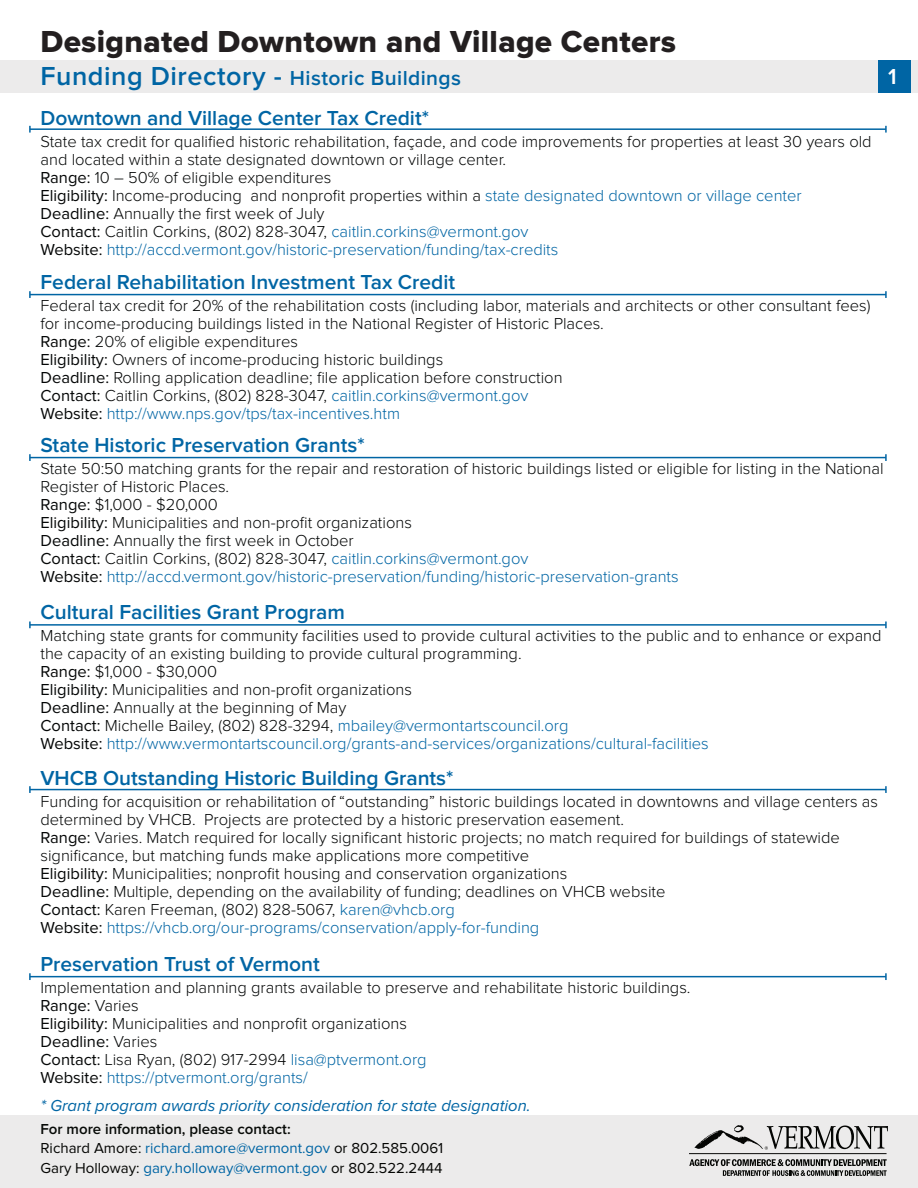
<style>
.page{position:relative;width:918px;height:1188px;background:#fff}
.page>*{position:absolute;margin:0;border:0;box-sizing:border-box;transform-origin:0 0}
.t1{font:31.5px "Proxima Nova Extrabld";letter-spacing:.01em;color:#231f20}
.t2{font:600 27px "Proxima Nova";letter-spacing:.02em;color:#0065a4}
.t3{font:600 22.5px "Proxima Nova";color:#fff}
.Body_1{font:600 21px "Proxima Nova";color:#0065a4}
.Main_Body{font:300 16.5px/18px "Proxima Nova";color:#040606}
.Main_Body-2{font:300 16.5px "Proxima Nova";color:#0065a4}
.Body_1-2{font:italic 16.5px "Proxima Nova";color:#0065a4}
.Main_Body-3{font:16.5px "Proxima Nova";color:#040606}
.t4{font:15px "Proxima Nova";color:#040503}
.t5{font:600 15px "Proxima Nova";color:#070a07}
.s1{font-size:21px}
.s2{font-weight:400}
.s3{color:#0065a4}
.s4{font-weight:400;color:#040606}
.s5{color:#040606}
.s6{font-weight:300}
</style>
<div class="page">
<div style="left:0;top:61px;width:918px;height:32px;background:#ecebeb"></div>
<div style="left:0;top:1116px;width:918px;height:72px;background:#ecebeb"></div>
<svg style="left:694px;top:1125px;width:194px;height:25px"></svg>
<hr style="left:689px;top:1153px;width:198px;height:1px;background:#040503">
<svg style="left:689px;top:1159px;width:198px;height:17px"></svg>
<hr style="left:30px;top:294px;width:856px;height:1px;background:#0065a4">
<svg style="left:29px;top:291px;width:2px;height:7px"></svg>
<svg style="left:885px;top:291px;width:2px;height:7px"></svg>
<hr style="left:30px;top:128px;width:856px;height:2px;background:#0065a4">
<svg style="left:29px;top:126px;width:2px;height:7px"></svg>
<svg style="left:885px;top:126px;width:2px;height:7px"></svg>
<hr style="left:30px;top:457px;width:856px;height:1px;background:#0065a4">
<svg style="left:29px;top:454px;width:2px;height:7px"></svg>
<svg style="left:885px;top:454px;width:2px;height:7px"></svg>
<hr style="left:30px;top:624px;width:856px;height:2px;background:#0065a4">
<svg style="left:29px;top:621px;width:2px;height:7px"></svg>
<svg style="left:885px;top:621px;width:2px;height:7px"></svg>
<hr style="left:30px;top:789px;width:856px;height:1px;background:#0065a4">
<svg style="left:29px;top:786px;width:2px;height:7px"></svg>
<svg style="left:885px;top:786px;width:2px;height:7px"></svg>
<hr style="left:30px;top:976px;width:856px;height:1px;background:#0065a4">
<svg style="left:29px;top:973px;width:2px;height:7px"></svg>
<svg style="left:885px;top:973px;width:2px;height:7px"></svg>
<div style="left:878px;top:61px;width:32px;height:32px;background:#0065a4"></div>
<p class="t1" style="left:40px;top:27px;width:637px">Designated Downtown and Village Centers</p>
<p class="t2" style="left:40px;top:64px;width:422px">Funding Directory - <span class="s1">Historic Buildings</span></p>
<p class="Body_1" style="left:40px;top:108px;width:390px">Downtown and Village Center Tax Credit*</p>
<p class="Main_Body" style="left:40px;top:133px;width:833px">State tax credit for qualified historic rehabilitation, façade, and code improvements for properties at least 30 years old and located within a state designated downtown or village center.</p>
<p class="Main_Body" style="left:40px;top:169px;width:292px"><span class="s2">Range:</span> 10 – 50% of eligible expenditures</p>
<p class="Main_Body" style="left:40px;top:187px;width:763px"><span class="s2">Eligibility:</span> Income-producing and nonprofit properties within a <span class="s3">state designated downtown or village center</span></p>
<p class="Main_Body" style="left:40px;top:205px;width:286px"><span class="s2">Deadline:</span> Annually the first week of July</p>
<p class="Main_Body" style="left:40px;top:223px;width:489px"><span class="s2">Contact:</span> Caitlin Corkins, (802) 828-3047, <span class="s3">caitlin.corkins@vermont.gov</span></p>
<p class="Main_Body-2" style="left:40px;top:241px;width:519px"><span class="s4">Website:</span> http://accd.vermont.gov/historic-preservation/funding/tax-credits</p>
<p class="Body_1" style="left:40px;top:273px;width:416px">Federal Rehabilitation Investment Tax Credit</p>
<p class="Main_Body" style="left:40px;top:297px;width:831px">Federal tax credit for 20% of the rehabilitation costs (including labor, materials and architects or other consultant fees) for income-producing buildings listed in the National Register of Historic Places.</p>
<p class="Main_Body" style="left:40px;top:333px;width:259px"><span class="s2">Range:</span> 20% of eligible expenditures</p>
<p class="Main_Body" style="left:40px;top:351px;width:404px"><span class="s2">Eligibility:</span> Owners of income-producing historic buildings</p>
<p class="Main_Body" style="left:40px;top:369px;width:524px"><span class="s2">Deadline:</span> Rolling application deadline; file application before construction</p>
<p class="Main_Body" style="left:40px;top:387px;width:489px"><span class="s2">Contact:</span> Caitlin Corkins, (802) 828-3047, <span class="s3">caitlin.corkins@vermont.gov</span></p>
<p class="Main_Body-2" style="left:40px;top:406px;width:361px"><span class="s4">Website:</span> http://www.nps.gov/tps/tax-incentives.htm</p>
<p class="t3" style="left:888px;top:66px;width:10px">1</p>
<p class="Body_1" style="left:40px;top:436px;width:326px">State Historic Preservation Grants*</p>
<p class="Main_Body" style="left:40px;top:460px;width:845px">State 50:50 matching grants for the repair and restoration of historic buildings listed or eligible for listing in the National<br>Register of Historic Places.</p>
<p class="Main_Body" style="left:40px;top:496px;width:179px"><span class="s2">Range:</span> $1,000 - $20,000</p>
<p class="Main_Body" style="left:40px;top:514px;width:373px"><span class="s2">Eligibility:</span> Municipalities and non-profit organizations</p>
<p class="Main_Body" style="left:40px;top:532px;width:315px"><span class="s2">Deadline:</span> Annually the first week in October</p>
<p class="Main_Body" style="left:40px;top:550px;width:489px"><span class="s2">Contact:</span> Caitlin Corkins, (802) 828-3047, <span class="s3">caitlin.corkins@vermont.gov</span></p>
<p class="Main_Body-2" style="left:40px;top:569px;width:640px"><span class="s4">Website:</span> http://accd.vermont.gov/historic-preservation/funding/historic-preservation-grants</p>
<p class="Body_1" style="left:40px;top:603px;width:306px">Cultural Facilities Grant Program</p>
<p class="Main_Body" style="left:40px;top:627px;width:843px">Matching state grants for community facilities used to provide cultural activities to the public and to enhance or expand the capacity of an existing building to provide cultural programming.</p>
<p class="Main_Body" style="left:40px;top:663px;width:178px"><span class="s2">Range:</span> $1,000 - $30,000</p>
<p class="Main_Body" style="left:40px;top:681px;width:373px"><span class="s2">Eligibility:</span> Municipalities and non-profit organizations</p>
<p class="Main_Body" style="left:40px;top:699px;width:307px"><span class="s2">Deadline:</span> Annually at the beginning of May</p>
<p class="Main_Body-2" style="left:40px;top:718px;width:529px"><span class="s4">Contact:</span> <span class="s5">Michelle Bailey, (802) 828-3294,</span> mbailey@vermontartscouncil.org</p>
<p class="Main_Body-2" style="left:40px;top:736px;width:670px"><span class="s4">Website:</span> http://www.vermontartscouncil.org/grants-and-services/organizations/cultural-facilities</p>
<p class="Body_1" style="left:40px;top:769px;width:415px">VHCB Outstanding Historic Building Grants*</p>
<p class="Main_Body" style="left:40px;top:793px;width:839px">Funding for acquisition or rehabilitation of “outstanding” historic buildings located in downtowns and village centers as determined by VHCB. Projects are protected by a historic preservation easement.</p>
<p class="Main_Body" style="left:40px;top:829px;width:801px"><span class="s2">Range:</span> Varies. Match required for locally significant historic projects; no match required for buildings of statewide significance, but matching funds make applications more competitive</p>
<p class="Main_Body" style="left:40px;top:865px;width:528px"><span class="s2">Eligibility:</span> Municipalities; nonprofit housing and conservation organizations</p>
<p class="Main_Body" style="left:40px;top:883px;width:626px"><span class="s2">Deadline:</span> Multiple, depending on the availability of funding; deadlines on VHCB website</p>
<p class="Main_Body" style="left:40px;top:901px;width:416px"><span class="s2">Contact:</span> Karen Freeman, (802) 828-5067, <span class="s3">karen@vhcb.org</span></p>
<p class="Main_Body-2" style="left:40px;top:920px;width:500px"><span class="s4">Website:</span> https://vhcb.org/our-programs/conservation/apply-for-funding</p>
<p class="Body_1" style="left:40px;top:955px;width:281px">Preservation Trust of Vermont</p>
<p class="Main_Body" style="left:40px;top:979px;width:652px">Implementation and planning grants available to preserve and rehabilitate historic buildings.</p>
<p class="Main_Body-3" style="left:40px;top:998px;width:100px">Range: <span class="s6">Varies</span></p>
<p class="Main_Body" style="left:40px;top:1015px;width:368px"><span class="s2">Eligibility:</span> Municipalities and nonprofit organizations</p>
<p class="Main_Body-3" style="left:40px;top:1034px;width:118px">Deadline: <span class="s6">Varies</span></p>
<p class="Main_Body" style="left:40px;top:1051px;width:388px"><span class="s2">Contact:</span> Lisa Ryan, (802) 917-2994 <span class="s3">lisa@ptvermont.org</span></p>
<p class="Main_Body-2" style="left:40px;top:1070px;width:269px"><span class="s4">Website:</span> https://ptvermont.org/grants/</p>
<p class="Body_1-2" style="left:40px;top:1098px;width:492px">* Grant program awards priority consideration for state designation.</p>
<p class="t5" style="left:40px;top:1122px;width:252px">For more information, please contact:</p>
<p class="t4" style="left:40px;top:1141px;width:404px">Richard Amore: <span class="s3">richard.amore@vermont.gov</span> or 802.585.0061</p>
<p class="t4" style="left:40px;top:1161px;width:404px">Gary Holloway: <span class="s3">gary.holloway@vermont.gov</span> or 802.522.2444</p>
</div>
